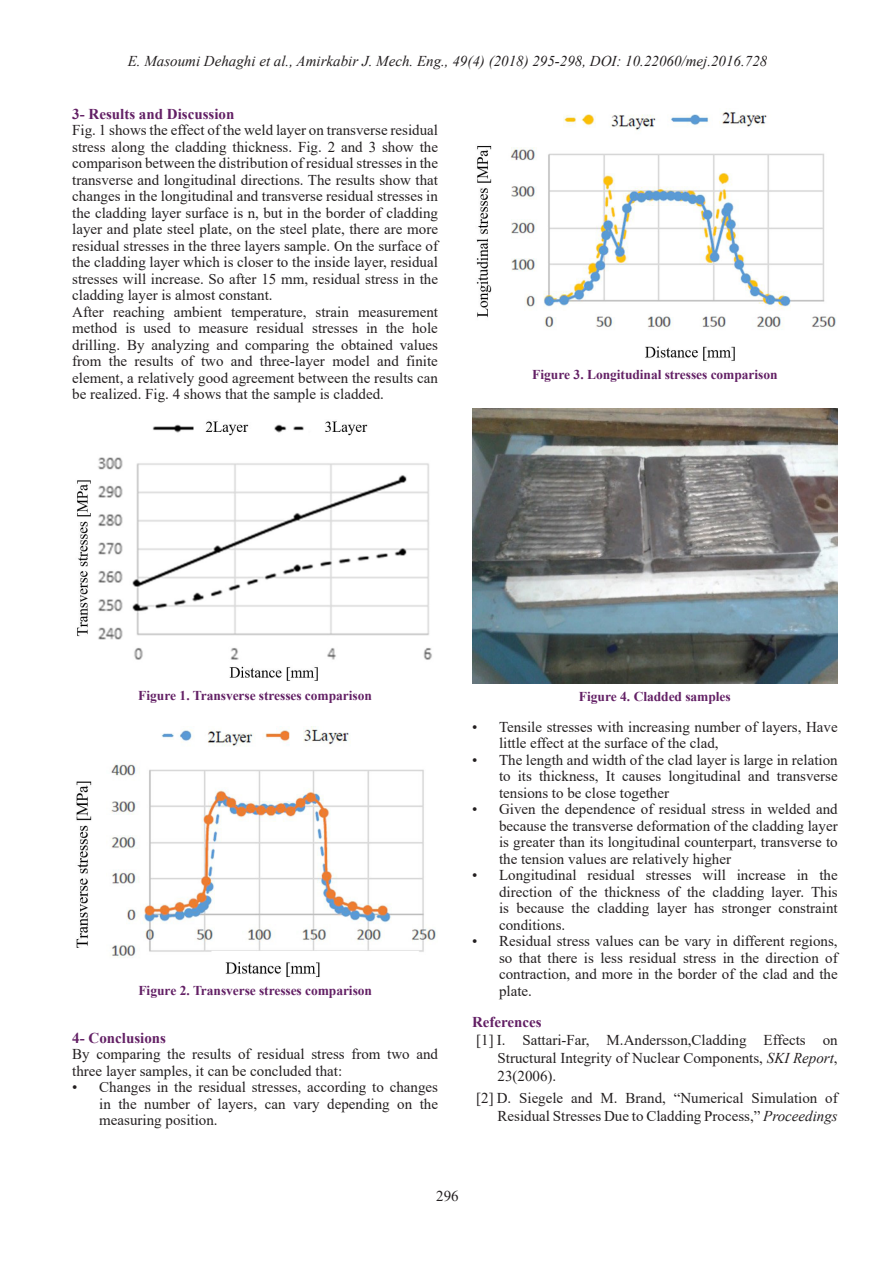
<style>
.page{position:relative;width:893px;height:1263px;background:#fff}
.page>*{position:absolute;margin:0;border:0;box-sizing:border-box;transform-origin:0 0}
.Normal_Text{font:15px/16.5px "Times New Roman";color:#231f20;text-align:justify}
.t1{font:italic 15px "Times New Roman";color:#231f20}
.Heading_00__Without{font:700 15px "Times New Roman";color:#632065}
.Captions__Figures__d{font:700 13.5px "Times New Roman";letter-spacing:-.005em;color:#632065}
.s1{font-style:italic}
</style>
<div class="page">
<img style="left:77px;top:421px;width:355px;height:260px">
<img style="left:76px;top:727px;width:360px;height:250px">
<img style="left:476px;top:112px;width:360px;height:249px">
<img style="left:472px;top:409px;width:366px;height:275px">
<p class="t1" style="left:128px;top:51px;width:641px">E. Masoumi Dehaghi et al., Amirkabir J. Mech. Eng., 49(4) (2018) 295-298, DOI: 10.22060/mej.2016.728</p>
<p class="Heading_00__Without" style="left:72px;top:103px;width:164px">3- Results and Discussion</p>
<p class="Normal_Text" style="left:72px;top:121px;width:367px">Fig. 1 shows the effect of the weld layer on transverse residual stress along the cladding thickness. Fig. 2 and 3 show the comparison between the distribution of residual stresses in the transverse and longitudinal directions. The results show that changes in the longitudinal and transverse residual stresses in the cladding layer surface is n, but in the border of cladding layer and plate steel plate, on the steel plate, there are more residual stresses in the three layers sample. On the surface of the cladding layer which is closer to the inside layer, residual stresses will increase. So after 15 mm, residual stress in the cladding layer is almost constant.</p>
<p class="Normal_Text" style="left:72px;top:303px;width:367px">After reaching ambient temperature, strain measurement method is used to measure residual stresses in the hole drilling. By analyzing and comparing the obtained values from the results of two and three-layer model and finite element, a relatively good agreement between the results can be realized. Fig. 4 shows that the sample is cladded.</p>
<p class="Captions__Figures__d" style="left:532px;top:364px;width:247px">Figure 3. Longitudinal stresses comparison</p>
<p class="Captions__Figures__d" style="left:138px;top:686px;width:235px">Figure 1. Transverse stresses comparison</p>
<p class="Captions__Figures__d" style="left:138px;top:981px;width:235px">Figure 2. Transverse stresses comparison</p>
<p class="Heading_00__Without" style="left:72px;top:1027px;width:95px">4- Conclusions</p>
<p class="Normal_Text" style="left:72px;top:1045px;width:367px">By comparing the results of residual stress from two and three layer samples, it can be concluded that:</p>
<p class="Normal_Text" style="left:99px;top:1078px;width:340px;text-indent:-27px">• Changes in the residual stresses, according to changes in the number of layers, can vary depending on the measuring position.</p>
<p class="Captions__Figures__d" style="left:579px;top:687px;width:153px">Figure 4. Cladded samples</p>
<p class="Normal_Text" style="left:499px;top:718px;width:340px;text-indent:-27px">• Tensile stresses with increasing number of layers, Have little effect at the surface of the clad,</p>
<p class="Normal_Text" style="left:499px;top:751px;width:340px;text-indent:-27px">• The length and width of the clad layer is large in relation to its thickness, It causes longitudinal and transverse tensions to be close together</p>
<p class="Normal_Text" style="left:499px;top:800px;width:340px;text-indent:-27px">• Given the dependence of residual stress in welded and because the transverse deformation of the cladding layer is greater than its longitudinal counterpart, transverse to the tension values are relatively higher</p>
<p class="Normal_Text" style="left:499px;top:866px;width:340px;text-indent:-27px">• Longitudinal residual stresses will increase in the direction of the thickness of the cladding layer. This is because the cladding layer has stronger constraint conditions.</p>
<p class="Normal_Text" style="left:499px;top:932px;width:340px;text-indent:-27px">• Residual stress values can be vary in different regions, so that there is less residual stress in the direction of contraction, and more in the border of the clad and the plate.</p>
<p class="Heading_00__Without" style="left:472px;top:1011px;width:71px">References</p>
<p class="Normal_Text" style="left:497px;top:1031px;width:342px;line-height:18px;text-indent:-21px">[1] I. Sattari-Far, M.Andersson,Cladding Effects on Structural Integrity of Nuclear Components, <span class="s1">SKI Report</span>, 23(2006).</p>
<p class="Normal_Text" style="left:476px;top:1089px;width:363px;line-height:18px;text-align:right">[2] D. Siegele and M. Brand, “Numerical Simulation of<br>Residual Stresses Due to Cladding Process,” <span class="s1">Proceedings</span></p>
<p class="Normal_Text" style="left:436px;top:1187px;width:24px">296</p>
</div>
